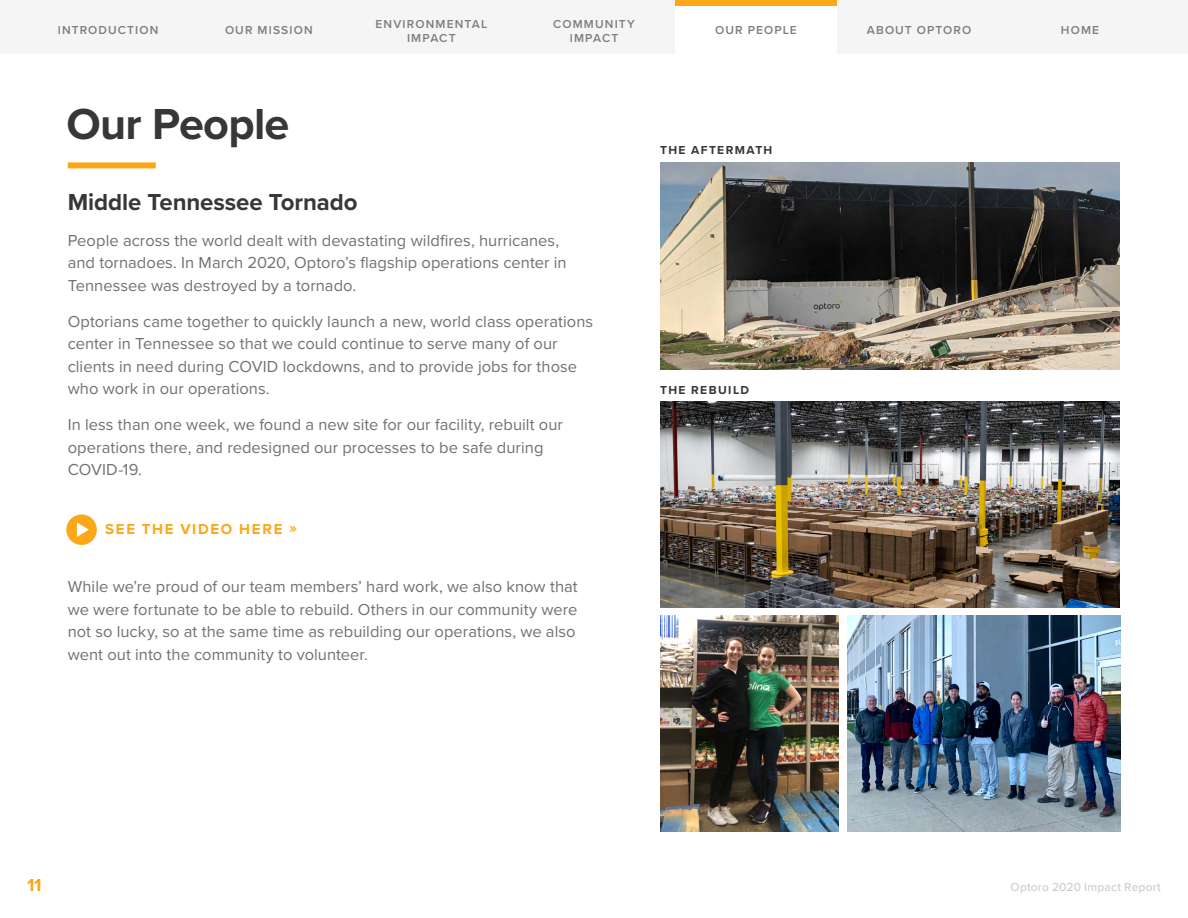
<style>
.page{position:relative;width:1188px;height:918px;background:#fff}
.page>*{position:absolute;margin:0;border:0;box-sizing:border-box;transform-origin:0 0}
.t1{font:700 45px "Proxima Nova";letter-spacing:-.015em;color:#373737}
.t2{font:700 24px "Proxima Nova";letter-spacing:-.005em;color:#373737}
.t3{font:700 18px "Proxima Nova";color:#faa818}
.t4{font:16.5px/22.5px "Proxima Nova";letter-spacing:.005em;color:#717171}
.t5{font:700 15px "Proxima Nova";letter-spacing:.11em;color:#faa818}
.t6{font:600 12px/13.5px "Proxima Nova";letter-spacing:.095em;color:#7d7d7d;text-align:center}
.t7{font:500 12px "Proxima Nova";letter-spacing:.015em;color:#ccc}
.t8{font:700 12px "Proxima Nova";letter-spacing:.12em;color:#373737}
</style>
<div class="page">
<div style="left:0;top:0;width:1188px;height:54px;background:#f5f5f5"></div>
<div style="left:675px;top:0;width:162px;height:54px;background:#fff"></div>
<div style="left:675px;top:0;width:162px;height:6px;background:#faa818"></div>
<div style="left:68px;top:162px;width:88px;height:6px;background:#faa818"></div>
<img style="left:660px;top:616px;width:178px;height:216px">
<img style="left:660px;top:163px;width:460px;height:206px">
<img style="left:660px;top:401px;width:460px;height:207px">
<img style="left:847px;top:616px;width:273px;height:216px">
<div style="left:66px;top:514px;width:31px;height:31px;background:#faa818;border-radius:50%"></div>
<svg style="left:77px;top:522px;width:12px;height:15px"></svg>
<p class="t6" style="left:225px;top:23px;width:89px">OUR MISSION</p>
<p class="t6" style="left:375px;top:17px;width:113px">ENVIRONMENTAL<br>IMPACT</p>
<p class="t6" style="left:553px;top:17px;width:83px">COMMUNITY<br>IMPACT</p>
<p class="t6" style="left:58px;top:23px;width:102px">INTRODUCTION</p>
<p class="t6" style="left:715px;top:23px;width:83px">OUR PEOPLE</p>
<p class="t6" style="left:867px;top:23px;width:106px">ABOUT OPTORO</p>
<p class="t6" style="left:1061px;top:23px;width:40px">HOME</p>
<h1 class="t1" style="left:66px;top:91px;width:225px">Our People</h1>
<h2 class="t2" style="left:68px;top:184px;width:291px">Middle Tennessee Tornado</h2>
<p class="t4" style="left:68px;top:228px;width:500px">People across the world dealt with devastating wildfires, hurricanes, and tornadoes. In March 2020, Optoro’s flagship operations center in<br>Tennessee was destroyed by a tornado.</p>
<p class="t4" style="left:68px;top:309px;width:527px">Optorians came together to quickly launch a new, world class operations center in Tennessee so that we could continue to serve many of our clients in need during COVID lockdowns, and to provide jobs for those who work in our operations.</p>
<p class="t4" style="left:68px;top:413px;width:497px">In less than one week, we found a new site for our facility, rebuilt our operations there, and redesigned our processes to be safe during<br>COVID-19.</p>
<p class="t5" style="left:105px;top:518px;width:194px">SEE THE VIDEO HERE »</p>
<p class="t4" style="left:68px;top:575px;width:512px">While we’re proud of our team members’ hard work, we also know that we were fortunate to be able to rebuild. Others in our community were not so lucky, so at the same time as rebuilding our operations, we also went out into the community to volunteer.</p>
<p class="t8" style="left:660px;top:141px;width:114px">THE AFTERMATH</p>
<p class="t8" style="left:660px;top:381px;width:90px">THE REBUILD</p>
<p class="t3" style="left:27px;top:872px;width:16px">11</p>
<p class="t7" style="left:1011px;top:878px;width:152px">Optoro 2020 Impact Report</p>
</div>
